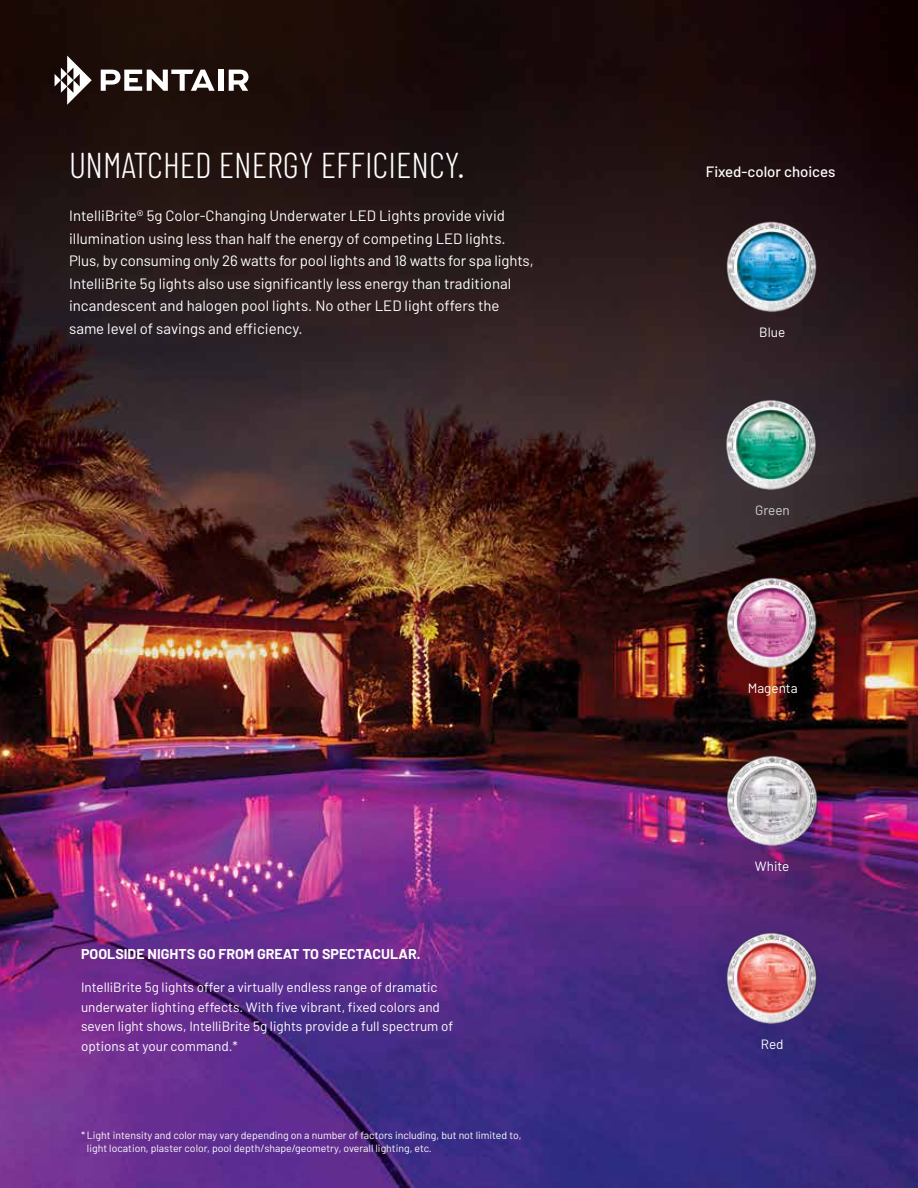
<style>
.page{position:relative;width:918px;height:1188px;background:#fff}
.page>*{position:absolute;margin:0;border:0;box-sizing:border-box;transform-origin:0 0}
.t1{font:300 36px "Barlow Condensed";color:#fff}
.t2{font:15px/22.5px "Barlow";color:#fff}
.t3{font:500 15px "Barlow";color:#fff}
.t4{font:700 14.25px "Barlow";color:#fff}
.t5{font:13.5px/19.5px "Barlow";color:#fff}
.t6{font:13.5px "Barlow";color:#d1d2d4}
.t7{font:10.5px/12.6px "Barlow";color:#fff}
</style>
<div class="page">
<img style="left:0;top:0;width:918px;height:1188px">
<img style="left:721px;top:572px;width:101px;height:101px">
<img style="left:721px;top:750px;width:101px;height:101px">
<img style="left:721px;top:216px;width:101px;height:101px">
<img style="left:721px;top:394px;width:101px;height:101px">
<img style="left:721px;top:928px;width:101px;height:101px">
<svg style="left:55px;top:56px;width:37px;height:49px"></svg>
<svg style="left:101px;top:70px;width:114px;height:21px"></svg>
<div style="left:218px;top:70px;width:5px;height:21px;background:#fff"></div>
<svg style="left:229px;top:70px;width:20px;height:21px"></svg>
<h1 class="t1" style="left:69px;top:140px;width:397px">UNMATCHED ENERGY EFFICIENCY.</h1>
<p class="t2" style="left:69px;top:204px;width:466px">IntelliBrite® 5g Color-Changing Underwater LED Lights provide vivid illumination using less than half the energy of competing LED lights.<br>Plus, by consuming only 26 watts for pool lights and 18 watts for spa lights, IntelliBrite 5g lights also use significantly less energy than traditional incandescent and halogen pool lights. No other LED light offers the same level of savings and efficiency.</p>
<p class="t4" style="left:81px;top:944px;width:341px">POOLSIDE NIGHTS GO FROM GREAT TO SPECTACULAR.</p>
<p class="t5" style="left:81px;top:977px;width:374px">IntelliBrite 5g lights offer a virtually endless range of dramatic underwater lighting effects. With five vibrant, fixed colors and seven light shows, IntelliBrite 5g lights provide a full spectrum of options at your command.*</p>
<p class="t7" style="left:87px;top:1128px;width:436px;text-indent:-6px">* Light intensity and color may vary depending on a number of factors including, but not limited to, light location, plaster color, pool depth/shape/geometry, overall lighting, etc.</p>
<p class="t3" style="left:706px;top:161px;width:131px">Fixed-color choices</p>
<p class="t5" style="left:759px;top:322px;width:28px">Blue</p>
<p class="t6" style="left:755px;top:501px;width:36px">Green</p>
<p class="t5" style="left:748px;top:678px;width:52px">Magenta</p>
<p class="t5" style="left:755px;top:856px;width:36px">White</p>
<p class="t5" style="left:761px;top:1034px;width:24px">Red</p>
</div>
